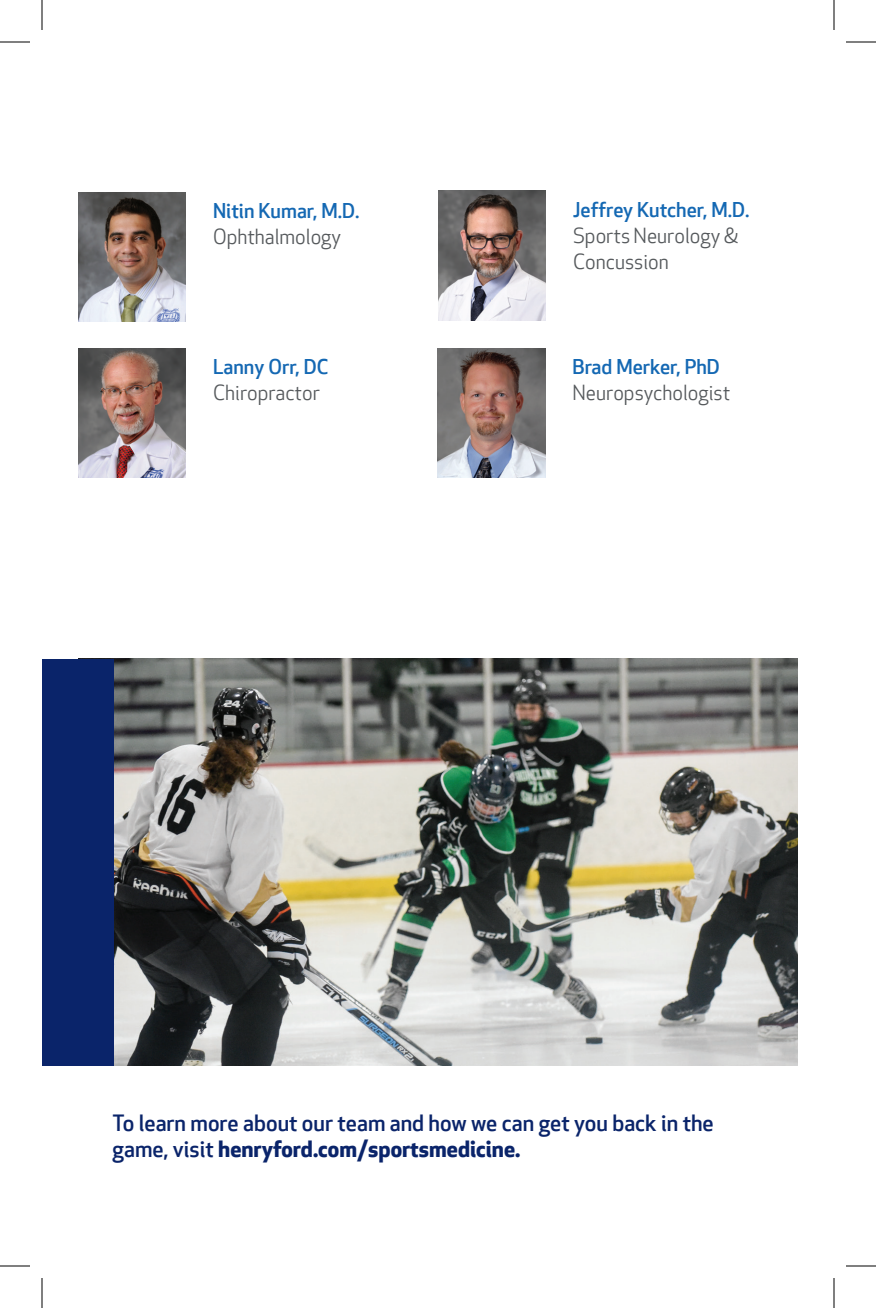
<style>
.page{position:relative;width:876px;height:1308px;background:#fff}
.page>*{position:absolute;margin:0;border:0;box-sizing:border-box;transform-origin:0 0}
.t1{font:500 22px/26px "Apex New";color:#0a246a}
.t2{font:20px/26px "Apex New";color:#55595c}
.t3{font:500 20px "Apex New";color:#1468b3}
.s1{font-weight:700}
</style>
<div class="page">
<img style="left:114px;top:659px;width:684px;height:407px">
<div style="left:42px;top:659px;width:72px;height:407px;background:#0a246a"></div>
<img style="left:438px;top:191px;width:108px;height:130px">
<img style="left:78px;top:348px;width:108px;height:130px">
<img style="left:437px;top:348px;width:108px;height:130px">
<img style="left:78px;top:192px;width:108px;height:130px">
<hr style="left:0;top:42px;width:30px;height:1px;background:#000">
<hr style="left:846px;top:42px;width:30px;height:1px;background:#000">
<hr style="left:0;top:1266px;width:30px;height:1px;background:#000">
<hr style="left:846px;top:1266px;width:30px;height:1px;background:#000">
<hr style="left:42px;top:0;width:1px;height:30px;background:#000">
<hr style="left:42px;top:1278px;width:1px;height:30px;background:#000">
<hr style="left:834px;top:0;width:1px;height:30px;background:#000">
<hr style="left:834px;top:1278px;width:1px;height:30px;background:#000">
<p class="t3" style="left:213px;top:199px;width:148px">Nitin Kumar, M.D.</p>
<p class="t2" style="left:213px;top:224px;width:129px">Ophthalmology</p>
<p class="t3" style="left:213px;top:355px;width:117px">Lanny Orr, DC</p>
<p class="t2" style="left:213px;top:380px;width:108px">Chiropractor</p>
<p class="t3" style="left:573px;top:198px;width:178px">Jeffrey Kutcher, M.D.</p>
<p class="t2" style="left:573px;top:223px;width:166px">Sports Neurology &amp;<br>Concussion</p>
<p class="t3" style="left:573px;top:355px;width:149px">Brad Merker, PhD</p>
<p class="t2" style="left:573px;top:380px;width:159px">Neuropsychologist</p>
<p class="t1" style="left:113px;top:1111px;width:603px">To learn more about our team and how we can get you back in the game, visit <span class="s1">henryford.com/sportsmedicine.</span></p>
</div>
